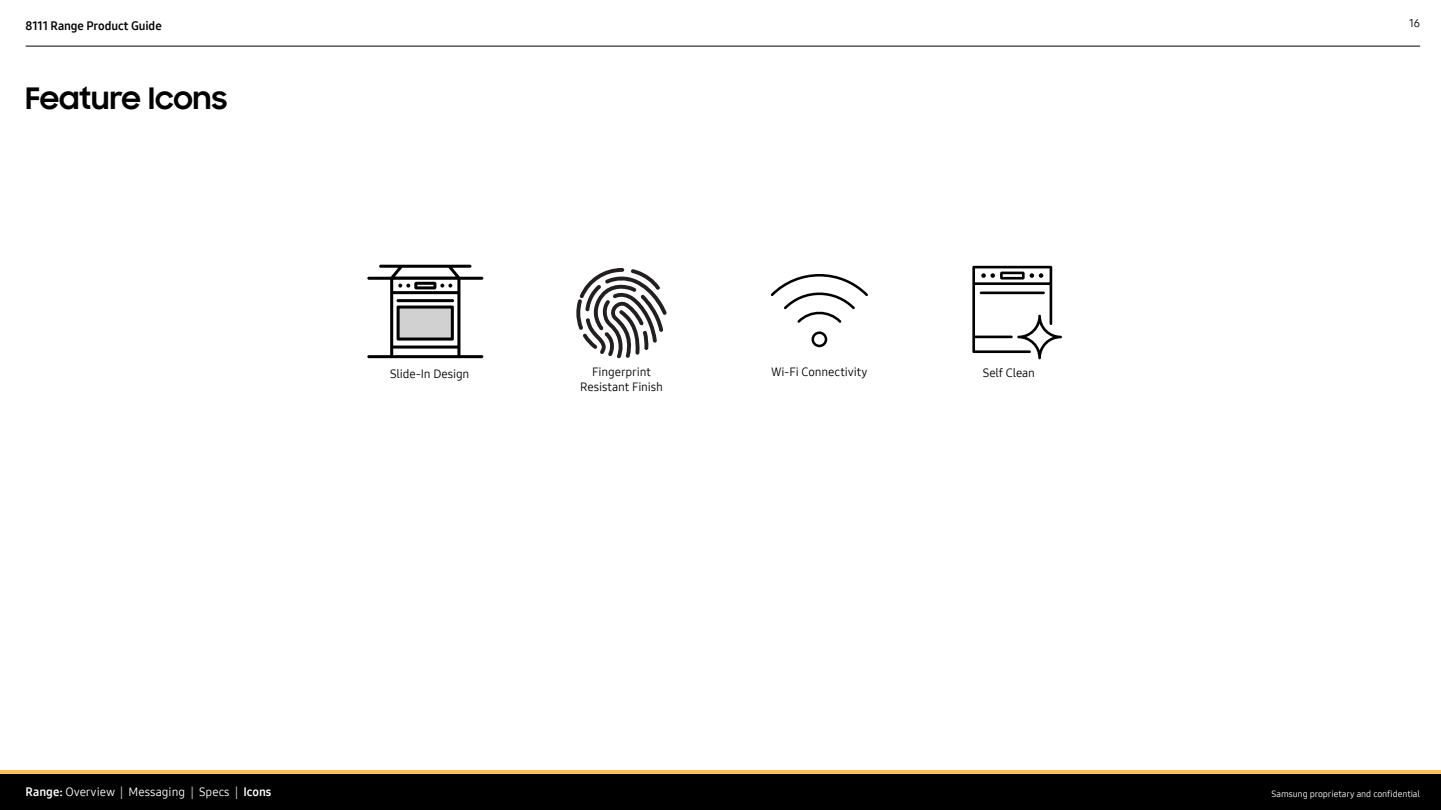
<style>
.page{position:relative;width:1441px;height:810px;background:#fff}
.page>*{position:absolute;margin:0;border:0;box-sizing:border-box;transform-origin:0 0}
.t1{font:700 30px "Samsung Sharp Sans";color:#000}
.t2{font:12px "Samsung One 400";letter-spacing:-.01em;color:#000}
.t3{font:12px "Samsung One 400";color:#fff}
.t4{font:12px "Samsung One 700";letter-spacing:-.005em;color:#000}
.t5{font:11.25px "Samsung One 400";color:#000101}
.t6{font:9px "Samsung One 400";letter-spacing:-.01em;color:#fff}
.s1{font-family:"Samsung One 700"}
</style>
<div class="page">
<div style="left:0;top:773px;width:1440px;height:37px;background:#000"></div>
<hr style="left:0;top:770px;width:1440px;height:3px;background:#fdbe5d">
<hr style="left:26px;top:46px;width:1393px;height:1px;background:#000">
<svg style="left:811px;top:331px;width:16px;height:16px"></svg>
<svg style="left:770px;top:274px;width:98px;height:49px"></svg>
<svg style="left:576px;top:268px;width:90px;height:90px"></svg>
<svg style="left:367px;top:265px;width:116px;height:93px"></svg>
<hr style="left:396px;top:299px;width:58px;height:3px;background:#000;border-radius:2px">
<svg style="left:972px;top:266px;width:89px;height:93px"></svg>
<p class="t4" style="left:26px;top:18px;width:137px">8111 Range Product Guide</p>
<p class="t5" style="left:1408px;top:15px;width:12px">16</p>
<h1 class="t1" style="left:26px;top:76px;width:203px">Feature Icons</h1>
<p class="t2" style="left:592px;top:364px;width:60px">Fingerprint</p>
<p class="t2" style="left:771px;top:364px;width:98px">Wi-Fi Connectivity</p>
<p class="t2" style="left:580px;top:378px;width:84px">Resistant Finish</p>
<p class="t2" style="left:390px;top:366px;width:81px">Slide-In Design</p>
<p class="t2" style="left:982px;top:365px;width:54px">Self Clean</p>
<p class="t3" style="left:26px;top:784px;width:247px"><span class="s1">Range:</span> Overview | Messaging | Specs | <span class="s1">Icons</span></p>
<p class="t6" style="left:1271px;top:787px;width:150px">Samsung proprietary and confidential</p>
</div>
